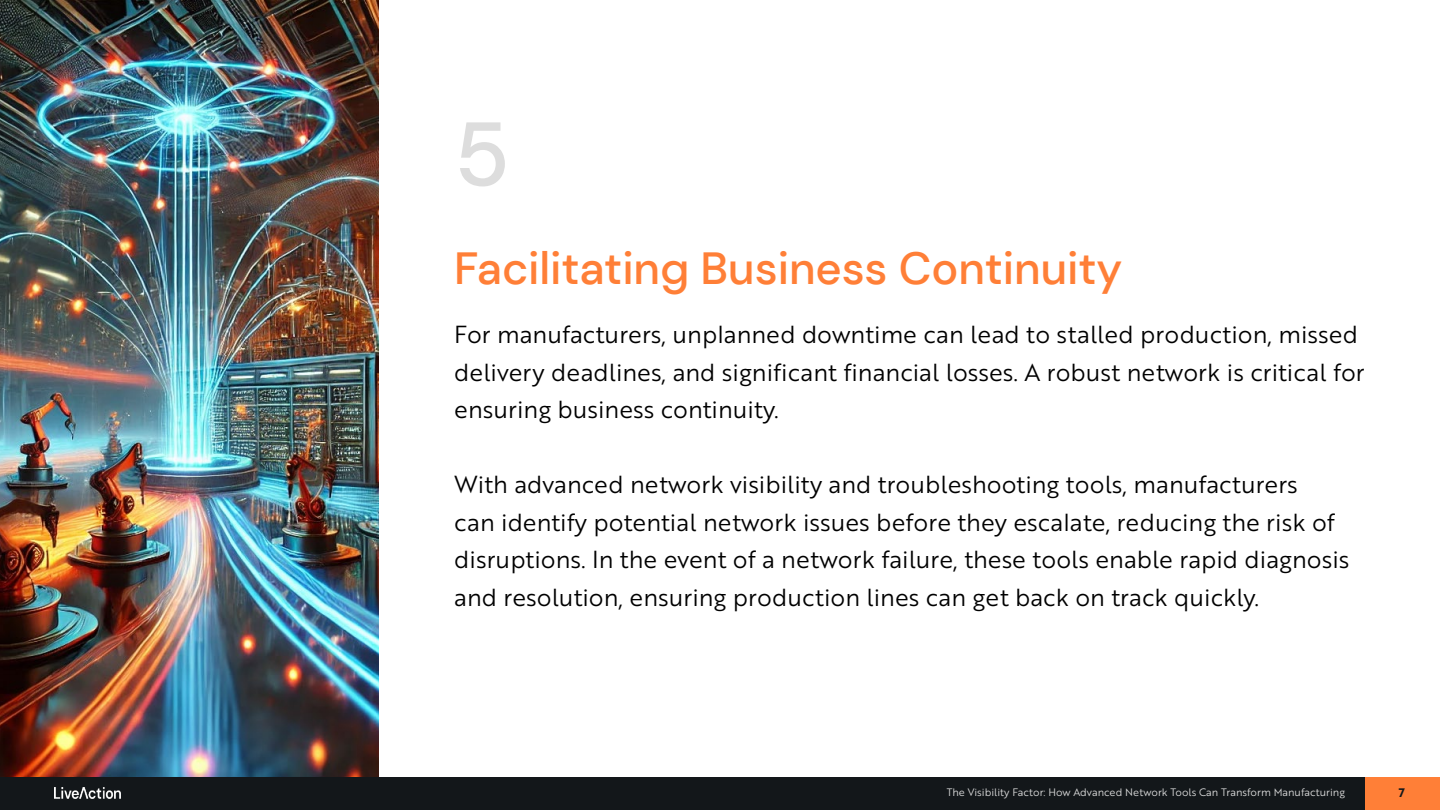
<style>
.page{position:relative;width:1440px;height:810px;background:#fff}
.page>*{position:absolute;margin:0;border:0;box-sizing:border-box;transform-origin:0 0}
.t1{font:500 90px "DM Sans";color:#ddd}
.t2{font:500 45px "DM Sans";color:#ff7f37}
.t3{font:24px/37.5px "Brother 1816 Book";color:#000}
.t4{font:12px "Brother 1816 Bold";color:#13171a}
.t5{font:10.5px "Brother 1816 Book";color:#ddd}
</style>
<div class="page">
<div style="left:0;top:777px;width:1440px;height:33px;background:#13171a"></div>
<div style="left:1366px;top:777px;width:74px;height:33px;background:#ff7f37"></div>
<img style="left:54px;top:788px;width:67px;height:10px">
<img style="left:0;top:0;width:378px;height:777px">
<h1 class="t1" style="left:454px;top:98px;width:57px">5</h1>
<h2 class="t2" style="left:454px;top:241px;width:670px">Facilitating Business Continuity</h2>
<p class="t3" style="left:454px;top:315px;width:912px">For manufacturers, unplanned downtime can lead to stalled production, missed delivery deadlines, and significant financial losses. A robust network is critical for ensuring business continuity.</p>
<p class="t3" style="left:454px;top:465px;width:897px">With advanced network visibility and troubleshooting tools, manufacturers<br>can identify potential network issues before they escalate, reducing the risk of disruptions. In the event of a network failure, these tools enable rapid diagnosis and resolution, ensuring production lines can get back on track quickly.</p>
<p class="t5" style="left:947px;top:785px;width:400px">The Visibility Factor: How Advanced Network Tools Can Transform Manufacturing</p>
<p class="t4" style="left:1399px;top:784px;width:8px">7</p>
</div>
